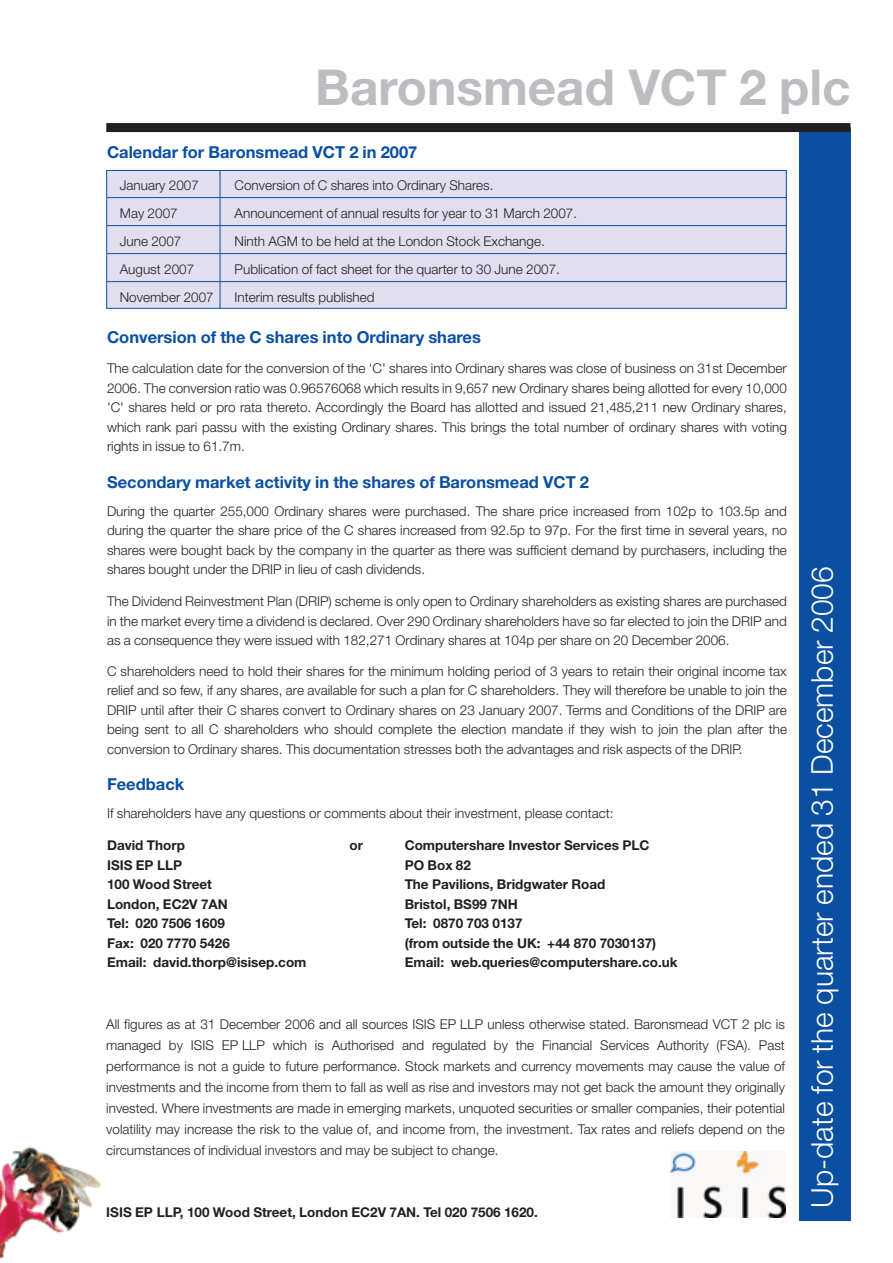
<style>
.page{position:relative;width:893px;height:1263px;background:#fff}
.page>*{position:absolute;margin:0;border:0;box-sizing:border-box;transform-origin:0 0}
.t1{font:700 49.5px "Helvetica Neue";color:#bcbdc0}
.t2{font:300 30px "Helvetica Neue";color:#fff}
.t3{font:700 16.5px "Helvetica Neue";color:#0a4fa2}
.t4{font:300 13.5px/19.5px "Helvetica Neue";color:#231f20;text-align:justify}
.t5{font:700 13.5px "Helvetica Neue";color:#231f20}
</style>
<div class="page">
<div style="left:107px;top:170px;width:679px;height:138px;background:#e1dfef"></div>
<div style="left:106px;top:170px;width:681px;height:139px;border:1px solid #0a4fa2"></div>
<hr style="left:220px;top:170px;width:1px;height:139px;background:#0a4fa2">
<hr style="left:107px;top:197px;width:680px;height:1px;background:#0a4fa2">
<hr style="left:107px;top:225px;width:680px;height:1px;background:#0a4fa2">
<hr style="left:107px;top:253px;width:680px;height:1px;background:#0a4fa2">
<hr style="left:107px;top:281px;width:680px;height:1px;background:#0a4fa2">
<img style="left:0;top:1146px;width:101px;height:117px">
<div style="left:799px;top:127px;width:51px;height:1093px;background:#0a4fa2"></div>
<div style="left:106px;top:123px;width:744px;height:9px;background:#231f20"></div>
<img style="left:670px;top:1151px;width:115px;height:66px">
<h1 class="t1" style="left:315px;top:69px;width:537px">Baronsmead VCT 2 plc</h1>
<p class="t3" style="left:107px;top:146px;width:312px">Calendar for Baronsmead VCT 2 in 2007</p>
<p class="t4" style="left:120px;top:177px;width:81px">January 2007</p>
<p class="t4" style="left:235px;top:177px;width:260px">Conversion of C shares into Ordinary Shares.</p>
<p class="t4" style="left:120px;top:205px;width:59px">May 2007</p>
<p class="t4" style="left:235px;top:205px;width:344px">Announcement of annual results for year to 31 March 2007.</p>
<p class="t4" style="left:120px;top:233px;width:63px">June 2007</p>
<p class="t4" style="left:235px;top:233px;width:312px">Ninth AGM to be held at the London Stock Exchange.</p>
<p class="t4" style="left:120px;top:261px;width:76px">August 2007</p>
<p class="t4" style="left:235px;top:261px;width:327px">Publication of fact sheet for the quarter to 30 June 2007.</p>
<p class="t4" style="left:120px;top:289px;width:95px">November 2007</p>
<p class="t4" style="left:235px;top:289px;width:141px">Interim results published</p>
<p class="t3" style="left:107px;top:331px;width:375px">Conversion of the C shares into Ordinary shares</p>
<p class="t4" style="left:107px;top:360px;width:681px">The calculation date for the conversion of the 'C' shares into Ordinary shares was close of business on 31st December 2006. The conversion ratio was 0.96576068 which results in 9,657 new Ordinary shares being allotted for every 10,000 'C' shares held or pro rata thereto. Accordingly the Board has allotted and issued 21,485,211 new Ordinary shares, which rank pari passu with the existing Ordinary shares. This brings the total number of ordinary shares with voting rights in issue to 61.7m.</p>
<p class="t3" style="left:107px;top:476px;width:484px">Secondary market activity in the shares of Baronsmead VCT 2</p>
<p class="t4" style="left:107px;top:502px;width:681px">During the quarter 255,000 Ordinary shares were purchased. The share price increased from 102p to 103.5p and during the quarter the share price of the C shares increased from 92.5p to 97p. For the first time in several years, no shares were bought back by the company in the quarter as there was sufficient demand by purchasers, including the shares bought under the DRIP in lieu of cash dividends.</p>
<p class="t4" style="left:107px;top:593px;width:681px">The Dividend Reinvestment Plan (DRIP) scheme is only open to Ordinary shareholders as existing shares are purchased in the market every time a dividend is declared. Over 290 Ordinary shareholders have so far elected to join the DRIP and as a consequence they were issued with 182,271 Ordinary shares at 104p per share on 20 December 2006.</p>
<p class="t4" style="left:107px;top:662px;width:681px">C shareholders need to hold their shares for the minimum holding period of 3 years to retain their original income tax relief and so few, if any shares, are available for such a plan for C shareholders. They will therefore be unable to join the DRIP until after their C shares convert to Ordinary shares on 23 January 2007. Terms and Conditions of the DRIP are being sent to all C shareholders who should complete the election mandate if they wish to join the plan after the conversion to Ordinary shares. This documentation stresses both the advantages and risk aspects of the DRIP.</p>
<p class="t3" style="left:107px;top:778px;width:79px">Feedback</p>
<p class="t4" style="left:107px;top:805px;width:508px">If shareholders have any questions or comments about their investment, please contact:</p>
<p class="t5" style="left:107px;top:841px;width:79px">David Thorp</p>
<p class="t5" style="left:349px;top:841px;width:15px">or</p>
<p class="t5" style="left:405px;top:841px;width:246px">Computershare Investor Services PLC</p>
<p class="t5" style="left:107px;top:860px;width:77px">ISIS EP LLP</p>
<p class="t5" style="left:405px;top:860px;width:68px">PO Box 82</p>
<p class="t5" style="left:107px;top:880px;width:107px">100 Wood Street</p>
<p class="t5" style="left:405px;top:880px;width:202px">The Pavilions, Bridgwater Road</p>
<p class="t5" style="left:107px;top:899px;width:122px">London, EC2V 7AN</p>
<p class="t5" style="left:405px;top:899px;width:115px">Bristol, BS99 7NH</p>
<p class="t5" style="left:107px;top:919px;width:119px">Tel: 020 7506 1609</p>
<p class="t5" style="left:405px;top:919px;width:119px">Tel: 0870 703 0137</p>
<p class="t5" style="left:107px;top:938px;width:124px">Fax: 020 7770 5426</p>
<p class="t5" style="left:405px;top:938px;width:253px">(from outside the UK: +44 870 7030137)</p>
<p class="t5" style="left:107px;top:958px;width:201px">Email: david.thorp@isisep.com</p>
<p class="t5" style="left:405px;top:958px;width:274px">Email: web.queries@computershare.co.uk</p>
<p class="t4" style="left:106px;top:1015px;width:680px;line-height:21px">All figures as at 31 December 2006 and all sources ISIS EP LLP unless otherwise stated. Baronsmead VCT 2 plc is managed by ISIS EP LLP which is Authorised and regulated by the Financial Services Authority (FSA). Past performance is not a guide to future performance. Stock markets and currency movements may cause the value of investments and the income from them to fall as well as rise and investors may not get back the amount they originally invested. Where investments are made in emerging markets, unquoted securities or smaller companies, their potential volatility may increase the risk to the value of, and income from, the investment. Tax rates and reliefs depend on the circumstances of individual investors and may be subject to change.</p>
<p class="t5" style="left:106px;top:1207px;width:433px">ISIS EP LLP, 100 Wood Street, London EC2V 7AN. Tel 020 7506 1620.</p>
<h2 class="t2" style="left:811px;top:1208px;width:643px;rotate:-90deg">Up-date for the quarter ended 31 December 2006</h2>
</div>
